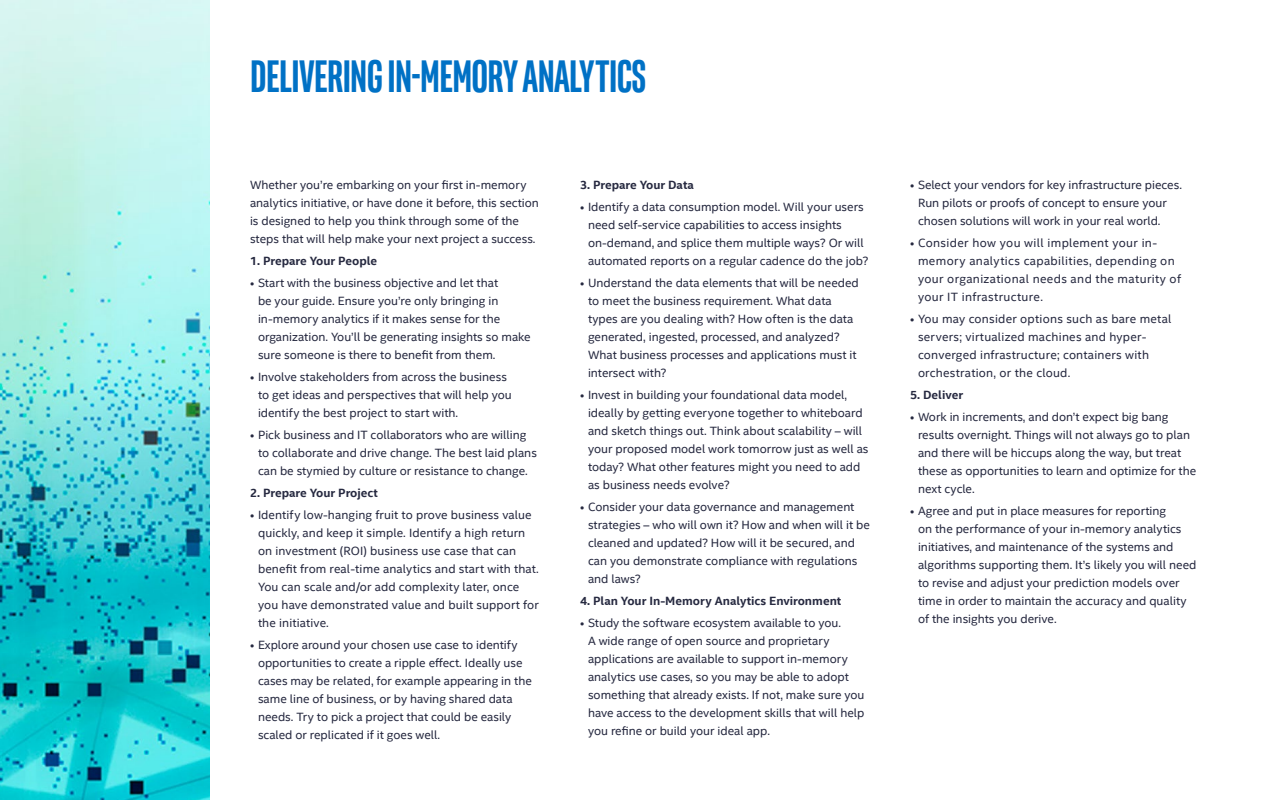
<style>
.page{position:relative;width:1280px;height:800px;background:#fff}
.page>*{position:absolute;margin:0;border:0;box-sizing:border-box;transform-origin:0 0}
.t1{font:700 46px "Intel Clear Pro";color:#0071c5}
.t2{font:12px/18px "Intel Clear";color:#262940}
.t3{font:12px/18px "Intel Clear";letter-spacing:.02em;color:#262940}
.t4{font:12px/18px "Intel Clear";letter-spacing:.03em;color:#262940}
.t5{font:700 12px "Intel Clear";color:#262940}
</style>
<div class="page">
<img style="left:0;top:0;width:210px;height:800px">
<h1 class="t1" style="left:250px;top:48px;width:397px">DELIVERING IN-MEMORY ANALYTICS</h1>
<p class="t2" style="left:250px;top:176px;width:291px">Whether you’re embarking on your first in-memory analytics initiative, or have done it before, this section is designed to help you think through some of the steps that will help make your next project a success.</p>
<p class="t5" style="left:250px;top:253px;width:129px">1. Prepare Your People</p>
<p class="t2" style="left:258px;top:274px;width:274px;text-indent:-8px">• Start with the business objective and let that<br>be your guide. Ensure you’re only bringing in in-memory analytics if it makes sense for the organization. You’ll be generating insights so make sure someone is there to benefit from them.</p>
<p class="t2" style="left:258px;top:368px;width:255px;text-indent:-8px">• Involve stakeholders from across the business to get ideas and perspectives that will help you identify the best project to start with.</p>
<p class="t2" style="left:258px;top:426px;width:280px;text-indent:-8px">• Pick business and IT collaborators who are willing to collaborate and drive change. The best laid plans can be stymied by culture or resistance to change.</p>
<p class="t5" style="left:250px;top:485px;width:129px">2. Prepare Your Project</p>
<p class="t2" style="left:258px;top:506px;width:282px;text-indent:-8px">• Identify low-hanging fruit to prove business value quickly, and keep it simple. Identify a high return on investment (ROI) business use case that can benefit from real-time analytics and start with that.<br>You can scale and/or add complexity later, once you have demonstrated value and built support for the initiative.</p>
<p class="t2" style="left:258px;top:636px;width:275px;text-indent:-8px">• Explore around your chosen use case to identify opportunities to create a ripple effect. Ideally use cases may be related, for example appearing in the same line of business, or by having shared data needs. Try to pick a project that could be easily scaled or replicated if it goes well.</p>
<p class="t5" style="left:580px;top:177px;width:115px">3. Prepare Your Data</p>
<p class="t2" style="left:588px;top:198px;width:282px;text-indent:-8px">• Identify a data consumption model. Will your users need self-service capabilities to access insights on-demand, and splice them multiple ways? Or will automated reports on a regular cadence do the job?</p>
<p class="t2" style="left:588px;top:274px;width:272px;text-indent:-8px">• Understand the data elements that will be needed to meet the business requirement. What data types are you dealing with? How often is the data generated, ingested, processed, and analyzed?<br>What business processes and applications must it intersect with?</p>
<p class="t2" style="left:588px;top:386px;width:282px;text-indent:-8px">• Invest in building your foundational data model, ideally by getting everyone together to whiteboard and sketch things out. Think about scalability – will your proposed model work tomorrow just as well as today? What other features might you need to add as business needs evolve?</p>
<p class="t2" style="left:588px;top:498px;width:283px;text-indent:-8px">• Consider your data governance and management strategies – who will own it? How and when will it be cleaned and updated? How will it be secured, and can you demonstrate compliance with regulations and laws?</p>
<p class="t5" style="left:580px;top:593px;width:263px">4. Plan Your In-Memory Analytics Environment</p>
<p class="t2" style="left:588px;top:614px;width:278px;text-indent:-8px">• Study the software ecosystem available to you.<br>A wide range of open source and proprietary applications are available to support in-memory analytics use cases, so you may be able to adopt something that already exists. If not, make sure you have access to the development skills that will help you refine or build your ideal app.</p>
<p class="t2" style="left:918px;top:176px;width:265px;text-indent:-8px">• Select your vendors for key infrastructure pieces.<br>Run pilots or proofs of concept to ensure your chosen solutions will work in your real world.</p>
<p class="t4" style="left:918px;top:234px;width:265px;text-indent:-8px">• Consider how you will implement your in&shy;memory analytics capabilities, depending on your organizational needs and the maturity of your IT infrastructure.</p>
<p class="t3" style="left:918px;top:310px;width:255px;text-indent:-8px">• You may consider options such as bare metal servers; virtualized machines and hyper&shy;converged infrastructure; containers with orchestration, or the cloud.</p>
<p class="t5" style="left:910px;top:387px;width:55px">5. Deliver</p>
<p class="t2" style="left:918px;top:408px;width:280px;text-indent:-8px">• Work in increments, and don’t expect big bang results overnight. Things will not always go to plan and there will be hiccups along the way, but treat these as opportunities to learn and optimize for the next cycle.</p>
<p class="t2" style="left:918px;top:502px;width:280px;text-indent:-8px">• Agree and put in place measures for reporting<br>on the performance of your in-memory analytics initiatives, and maintenance of the systems and algorithms supporting them. It’s likely you will need to revise and adjust your prediction models over time in order to maintain the accuracy and quality of the insights you derive.</p>
</div>
